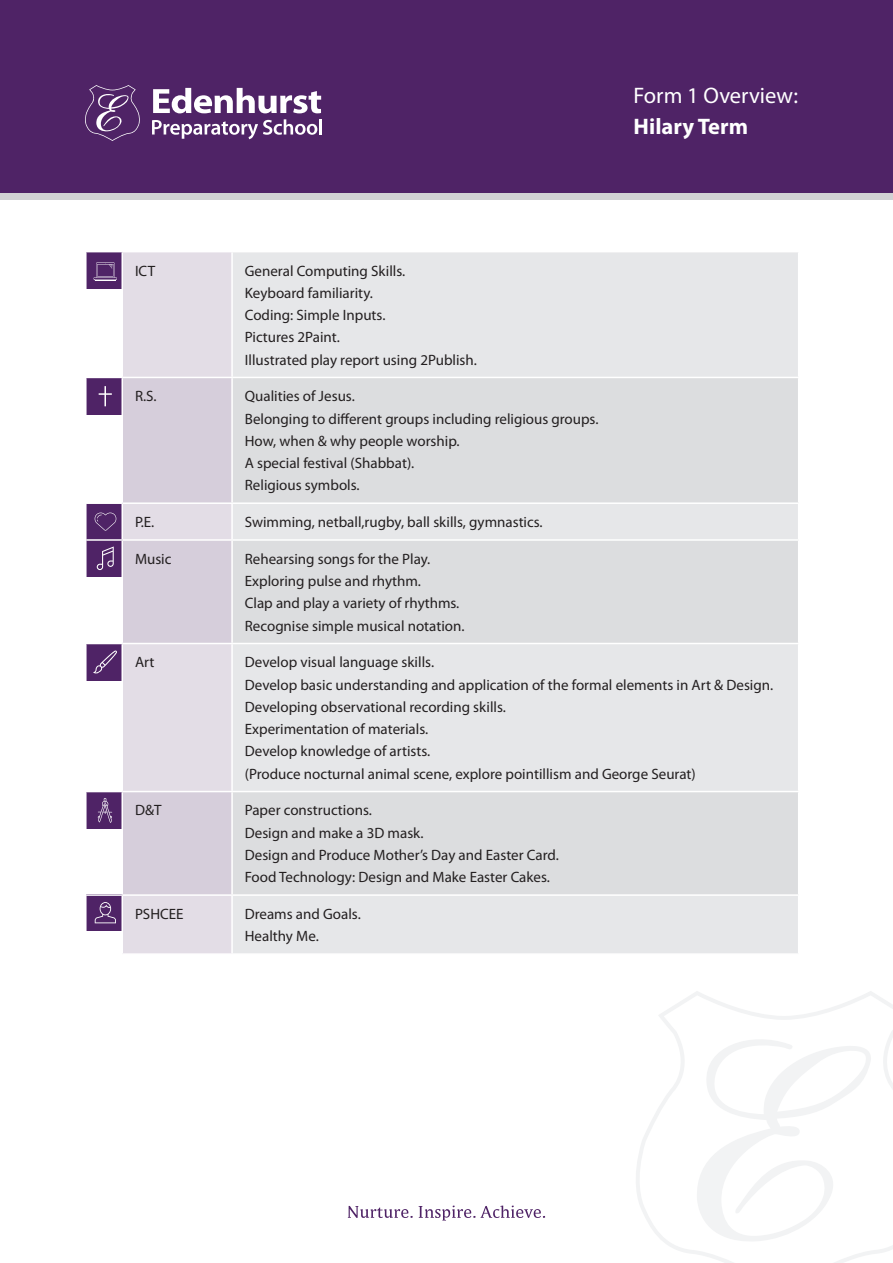
<style>
.page{position:relative;width:893px;height:1263px;background:#fff}
.page>*{position:absolute;margin:0;border:0;box-sizing:border-box;transform-origin:0 0}
.t1{font:22.5px "Myriad Pro";color:#fff}
.t2{font:700 22.5px "Myriad Pro";color:#fff}
.t3{font:15px/22.2px "Myriad Pro";color:#231f20}
</style>
<div class="page">
<svg style="left:636px;top:991px;width:257px;height:272px"></svg>
<svg style="left:695px;top:1031px;width:176px;height:212px"></svg>
<div style="left:86px;top:253px;width:37px;height:36px;background:#4f2366"></div>
<svg style="left:94px;top:262px;width:23px;height:19px"></svg>
<div style="left:86px;top:378px;width:37px;height:36px;background:#4f2366"></div>
<hr style="left:104px;top:386px;width:2px;height:20px;background:#fff">
<svg style="left:99px;top:393px;width:13px;height:2px"></svg>
<div style="left:86px;top:503px;width:37px;height:36px;background:#4f2366"></div>
<svg style="left:94px;top:513px;width:23px;height:18px"></svg>
<div style="left:86px;top:540px;width:37px;height:37px;background:#4f2366"></div>
<svg style="left:97px;top:546px;width:17px;height:24px"></svg>
<div style="left:86px;top:644px;width:37px;height:36px;background:#4f2366"></div>
<svg style="left:93px;top:650px;width:24px;height:24px"></svg>
<div style="left:86px;top:792px;width:37px;height:36px;background:#4f2366"></div>
<svg style="left:98px;top:798px;width:14px;height:25px"></svg>
<div style="left:86px;top:894px;width:37px;height:37px;background:#4f2366"></div>
<svg style="left:95px;top:902px;width:21px;height:21px"></svg>
<div style="left:0;top:0;width:893px;height:198px;background:#4f2366"></div>
<svg style="left:85px;top:85px;width:55px;height:56px"></svg>
<svg style="left:153px;top:88px;width:168px;height:25px"></svg>
<svg style="left:152px;top:119px;width:165px;height:20px"></svg>
<hr style="left:319px;top:119px;width:3px;height:16px;background:#fff">
<svg style="left:348px;top:1206px;width:65px;height:12px"></svg>
<svg style="left:419px;top:1205px;width:126px;height:15px"></svg>
<div style="left:0;top:193px;width:893px;height:7px;background:#d1d2d4"></div>
<div style="left:123px;top:252px;width:108px;height:701px;background:#e3dde6"></div>
<div style="left:233px;top:252px;width:565px;height:701px;background:#e6e7e9"></div>
<svg style="left:123px;top:378px;width:108px;height:516px;background:#dad3de"></svg>
<svg style="left:233px;top:378px;width:565px;height:516px;background:#dfe0e2"></svg>
<hr style="left:85px;top:252px;width:2px;height:125px;background:#fff">
<hr style="left:121px;top:252px;width:2px;height:125px;background:#fff">
<hr style="left:85px;top:378px;width:2px;height:124px;background:#fff">
<hr style="left:122px;top:377px;width:110px;height:1px;background:#fff">
<hr style="left:121px;top:378px;width:2px;height:124px;background:#fff">
<hr style="left:232px;top:377px;width:567px;height:1px;background:#fff">
<hr style="left:85px;top:502px;width:37px;height:2px;background:#fff">
<hr style="left:85px;top:504px;width:2px;height:35px;background:#fff">
<hr style="left:122px;top:502px;width:110px;height:2px;background:#fff">
<hr style="left:121px;top:504px;width:2px;height:35px;background:#fff">
<hr style="left:232px;top:502px;width:567px;height:2px;background:#fff">
<hr style="left:85px;top:539px;width:37px;height:2px;background:#fff">
<hr style="left:85px;top:541px;width:2px;height:102px;background:#fff">
<hr style="left:122px;top:539px;width:110px;height:2px;background:#fff">
<hr style="left:121px;top:541px;width:2px;height:102px;background:#fff">
<hr style="left:232px;top:539px;width:567px;height:2px;background:#fff">
<hr style="left:85px;top:644px;width:2px;height:147px;background:#fff">
<hr style="left:122px;top:643px;width:110px;height:1px;background:#fff">
<hr style="left:121px;top:644px;width:2px;height:147px;background:#fff">
<hr style="left:232px;top:643px;width:567px;height:1px;background:#fff">
<hr style="left:85px;top:792px;width:2px;height:102px;background:#fff">
<hr style="left:122px;top:791px;width:110px;height:1px;background:#fff">
<hr style="left:121px;top:792px;width:2px;height:102px;background:#fff">
<hr style="left:232px;top:791px;width:567px;height:1px;background:#fff">
<hr style="left:85px;top:894px;width:37px;height:2px;background:#fff">
<hr style="left:85px;top:896px;width:2px;height:57px;background:#fff">
<hr style="left:122px;top:894px;width:110px;height:2px;background:#fff">
<hr style="left:121px;top:896px;width:2px;height:57px;background:#fff">
<hr style="left:232px;top:894px;width:567px;height:2px;background:#fff">
<h1 class="t1" style="left:634px;top:82px;width:166px">Form 1 Overview:</h1>
<h1 class="t2" style="left:634px;top:112px;width:116px">Hilary Term</h1>
<p class="t3" style="left:135px;top:259px;width:22px">ICT</p>
<p class="t3" style="left:245px;top:259px;width:234px">General Computing Skills.<br>Keyboard familiarity.<br>Coding: Simple Inputs.<br>Pictures 2Paint.<br>Illustrated play report using 2Publish.</p>
<p class="t3" style="left:135px;top:385px;width:23px">R.S.</p>
<p class="t3" style="left:245px;top:385px;width:355px">Qualities of Jesus.<br>Belonging to different groups including religious groups.<br>How, when &amp; why people worship.<br>A special festival (Shabbat).<br>Religious symbols.</p>
<p class="t3" style="left:135px;top:511px;width:21px">P.E.</p>
<p class="t3" style="left:245px;top:511px;width:299px">Swimming, netball,rugby, ball skills, gymnastics.</p>
<p class="t3" style="left:135px;top:548px;width:38px">Music</p>
<p class="t3" style="left:245px;top:548px;width:221px">Rehearsing songs for the Play.<br>Exploring pulse and rhythm.<br>Clap and play a variety of rhythms.<br>Recognise simple musical notation.</p>
<p class="t3" style="left:135px;top:651px;width:21px">Art</p>
<p class="t3" style="left:245px;top:651px;width:530px">Develop visual language skills.<br>Develop basic understanding and application of the formal elements in Art &amp; Design.<br>Developing observational recording skills.<br>Experimentation of materials.<br>Develop knowledge of artists.<br>(Produce nocturnal animal scene, explore pointillism and George Seurat)</p>
<p class="t3" style="left:135px;top:799px;width:28px">D&amp;T</p>
<p class="t3" style="left:245px;top:799px;width:316px">Paper constructions.<br>Design and make a 3D mask.<br>Design and Produce Mother’s Day and Easter Card.<br>Food Technology: Design and Make Easter Cakes.</p>
<p class="t3" style="left:135px;top:903px;width:50px">PSHCEE</p>
<p class="t3" style="left:245px;top:903px;width:117px">Dreams and Goals.<br>Healthy Me.</p>
</div>
